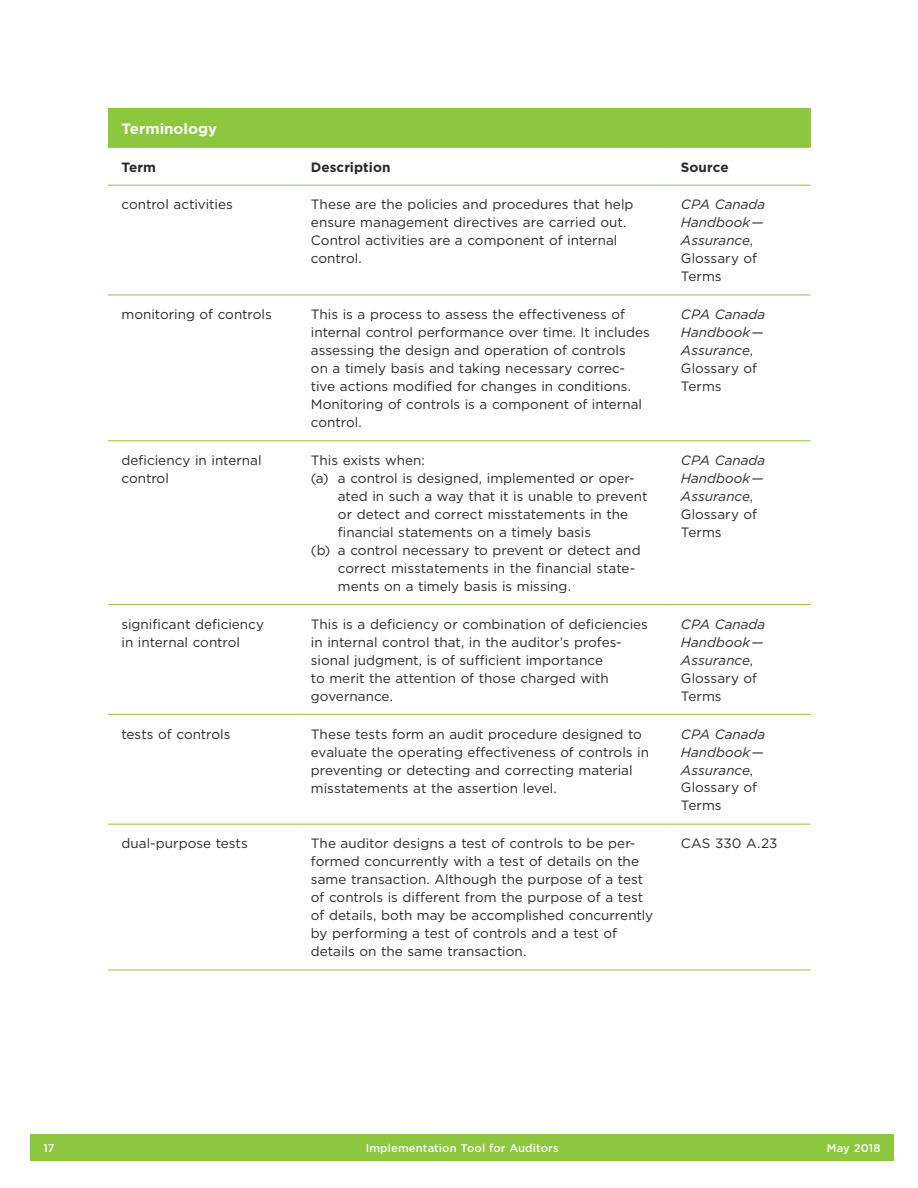
<style>
.page{position:relative;width:918px;height:1188px;background:#fff}
.page>*{position:absolute;margin:0;border:0;box-sizing:border-box;transform-origin:0 0}
.t1{font:700 15px "Gotham";color:#fff}
.t2{font:13.5px/18px "Gotham";color:#292829}
.t3{font:italic 13.5px/18px "Gotham";color:#292829}
.t4{font:700 13.5px "Gotham";color:#292829}
.t5{font:500 11.25px "Gotham";letter-spacing:.01em;color:#fff}
.s1{font-style:normal}
</style>
<div class="page">
<div style="left:30px;top:1134px;width:864px;height:27px;background:#8dc63f"></div>
<div style="left:108px;top:108px;width:703px;height:39px;background:#8dc63f"></div>
<hr style="left:108px;top:295px;width:189px;height:1px;background:#8dc63f">
<hr style="left:297px;top:295px;width:370px;height:1px;background:#8dc63f">
<hr style="left:667px;top:295px;width:144px;height:1px;background:#8dc63f">
<hr style="left:108px;top:440px;width:189px;height:1px;background:#8dc63f">
<hr style="left:297px;top:440px;width:370px;height:1px;background:#8dc63f">
<hr style="left:667px;top:440px;width:144px;height:1px;background:#8dc63f">
<hr style="left:108px;top:604px;width:189px;height:1px;background:#8dc63f">
<hr style="left:297px;top:604px;width:370px;height:1px;background:#8dc63f">
<hr style="left:667px;top:604px;width:144px;height:1px;background:#8dc63f">
<hr style="left:108px;top:714px;width:189px;height:1px;background:#8dc63f">
<hr style="left:297px;top:714px;width:370px;height:1px;background:#8dc63f">
<hr style="left:667px;top:714px;width:144px;height:1px;background:#8dc63f">
<hr style="left:108px;top:824px;width:189px;height:1px;background:#8dc63f">
<hr style="left:297px;top:824px;width:370px;height:1px;background:#8dc63f">
<hr style="left:667px;top:824px;width:144px;height:1px;background:#8dc63f">
<hr style="left:108px;top:970px;width:189px;height:1px;background:#8dc63f">
<hr style="left:297px;top:970px;width:370px;height:1px;background:#8dc63f">
<hr style="left:667px;top:970px;width:144px;height:1px;background:#8dc63f">
<hr style="left:108px;top:147px;width:189px;height:1px;background:#8dc63f">
<hr style="left:297px;top:147px;width:370px;height:1px;background:#8dc63f">
<hr style="left:667px;top:147px;width:144px;height:1px;background:#8dc63f">
<hr style="left:108px;top:185px;width:189px;height:1px;background:#8dc63f">
<hr style="left:297px;top:185px;width:370px;height:1px;background:#8dc63f">
<hr style="left:667px;top:185px;width:144px;height:1px;background:#8dc63f">
<p class="t1" style="left:122px;top:119px;width:97px">Terminology</p>
<p class="t4" style="left:122px;top:158px;width:36px">Term</p>
<p class="t4" style="left:311px;top:158px;width:81px">Description</p>
<p class="t4" style="left:681px;top:158px;width:49px">Source</p>
<p class="t2" style="left:122px;top:195px;width:113px">control activities</p>
<p class="t2" style="left:311px;top:195px;width:324px">These are the policies and procedures that help ensure management directives are carried out.<br>Control activities are a component of internal control.</p>
<p class="t3" style="left:681px;top:195px;width:86px">CPA Canada<br>Handbook —<br>Assurance<span class="s1">,<br>Glossary of<br>Terms</span></p>
<p class="t2" style="left:121px;top:305px;width:152px">monitoring of controls</p>
<p class="t2" style="left:311px;top:305px;width:340px">This is a process to assess the effectiveness of internal control performance over time. It includes assessing the design and operation of controls<br>on a timely basis and taking necessary correc&shy;tive actions modified for changes in conditions.<br>Monitoring of controls is a component of internal control.</p>
<p class="t3" style="left:681px;top:305px;width:86px">CPA Canada<br>Handbook —<br>Assurance<span class="s1">,<br>Glossary of<br>Terms</span></p>
<p class="t2" style="left:121px;top:451px;width:142px">deficiency in internal control</p>
<p class="t2" style="left:311px;top:451px;width:116px">This exists when:</p>
<p class="t3" style="left:681px;top:451px;width:86px">CPA Canada<br>Handbook —<br>Assurance<span class="s1">,<br>Glossary of<br>Terms</span></p>
<p class="t2" style="left:311px;top:469px;width:325px">(a) a control is designed, implemented or oper-</p>
<p class="t2" style="left:338px;top:487px;width:311px">ated in such a way that it is unable to prevent</p>
<p class="t2" style="left:338px;top:505px;width:292px">or detect and correct misstatements in the</p>
<p class="t2" style="left:338px;top:523px;width:255px">financial statements on a timely basis</p>
<p class="t2" style="left:311px;top:541px;width:331px">(b) a control necessary to prevent or detect and</p>
<p class="t2" style="left:338px;top:559px;width:299px">correct misstatements in the financial state-</p>
<p class="t2" style="left:338px;top:577px;width:235px">ments on a timely basis is missing.</p>
<p class="t2" style="left:121px;top:615px;width:144px">significant deficiency in internal control</p>
<p class="t2" style="left:311px;top:615px;width:339px">This is a deficiency or combination of deficiencies in internal control that, in the auditor’s profes&shy;sional judgment, is of sufficient importance<br>to merit the attention of those charged with governance.</p>
<p class="t3" style="left:681px;top:615px;width:86px">CPA Canada<br>Handbook —<br>Assurance<span class="s1">,<br>Glossary of<br>Terms</span></p>
<p class="t2" style="left:121px;top:724px;width:111px">tests of controls</p>
<p class="t2" style="left:311px;top:724px;width:340px">These tests form an audit procedure designed to evaluate the operating effectiveness of controls in preventing or detecting and correcting material misstatements at the assertion level.</p>
<p class="t3" style="left:681px;top:724px;width:86px">CPA Canada<br>Handbook —<br>Assurance<span class="s1">,<br>Glossary of<br>Terms</span></p>
<p class="t2" style="left:121px;top:834px;width:128px">dual-purpose tests</p>
<p class="t2" style="left:311px;top:834px;width:344px">The auditor designs a test of controls to be per&shy;formed concurrently with a test of details on the same transaction. Although the purpose of a test of controls is different from the purpose of a test of details, both may be accomplished concurrently by performing a test of controls and a test of details on the same transaction.</p>
<p class="t2" style="left:681px;top:834px;width:98px">CAS 330 A.23</p>
<p class="t5" style="left:44px;top:1141px;width:13px">17</p>
<p class="t5" style="left:366px;top:1141px;width:195px">Implementation Tool for Auditors</p>
<p class="t5" style="left:827px;top:1141px;width:55px">May 2018</p>
</div>
